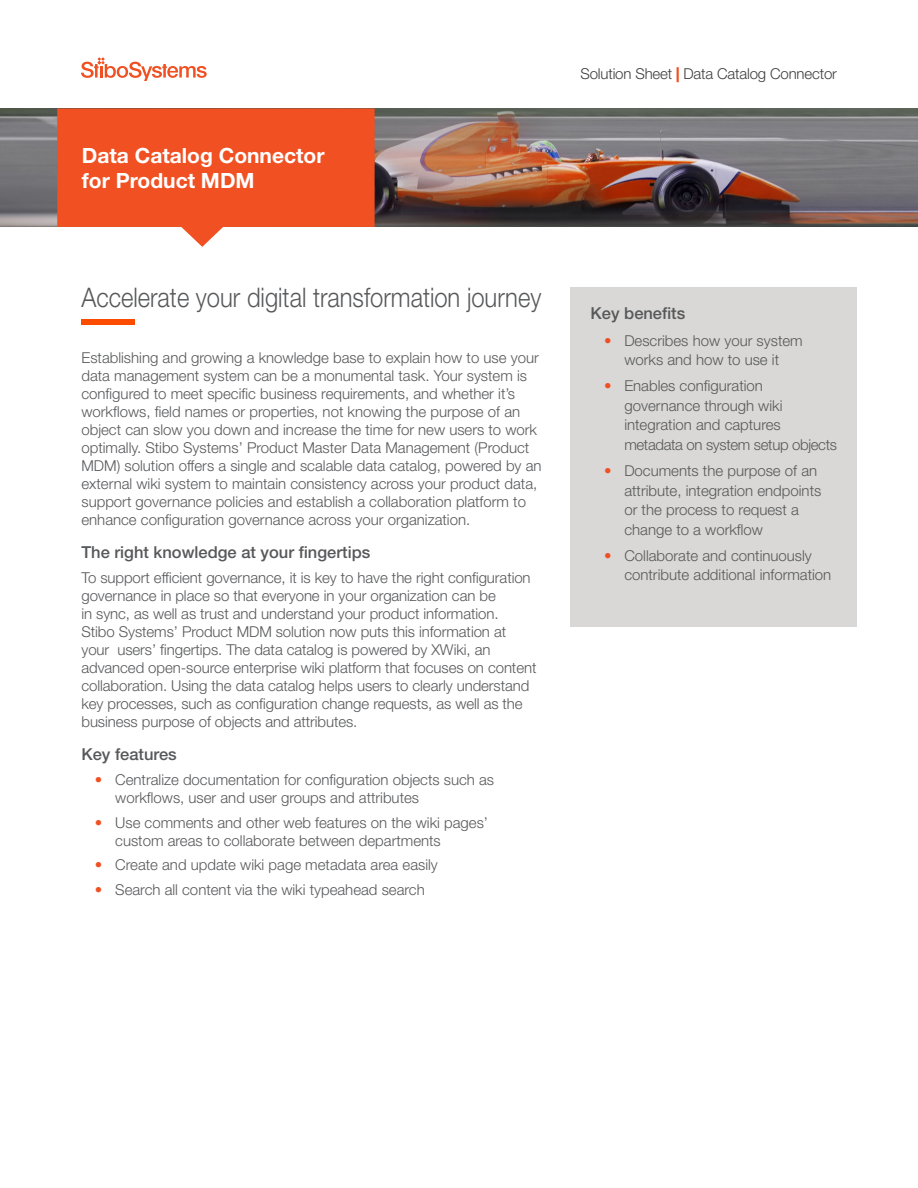
<style>
.page{position:relative;width:918px;height:1188px;background:#fff}
.page>*{position:absolute;margin:0;border:0;box-sizing:border-box;transform-origin:0 0}
.subhead{font:300 27px "Helvetica Neue LT Std";color:#57585a;scale:.88 1}
.t1{font:700 21px "Helvetica Neue LT Std";color:#fff}
.sub-subhead{font:500 16.5px "Helvetica Neue LT Std";color:#57585a}
.body{font:300 15px/18px "Helvetica Neue LT Std";color:#57585a}
.t2{font:300 15px "Helvetica Neue LT Std";letter-spacing:-.01em;color:#3e3e3f}
.s1{font-weight:800;color:#f05022}
.s2{color:#f05022}
</style>
<div class="page">
<svg style="left:81px;top:57px;width:126px;height:24px"></svg>
<img style="left:0;top:108px;width:918px;height:119px">
<svg style="left:57px;top:108px;width:318px;height:139px;background:#f1673f"></svg>
<div style="left:570px;top:287px;width:287px;height:339px;background:#d9d8d6"></div>
<div style="left:81px;top:320px;width:54px;height:5px;background:#fc4c02"></div>
<p class="t1" style="left:82px;top:142px;width:244px">Data Catalog Connector</p>
<p class="t1" style="left:82px;top:167px;width:174px">for Product MDM</p>
<p class="t2" style="left:580px;top:64px;width:258px">Solution Sheet <span class="s1">|</span> Data Catalog Connector</p>
<p class="subhead" style="left:81px;top:280px;width:524px">Accelerate your digital transformation journey</p>
<p class="body" style="left:81px;top:348px;width:462px">Establishing and growing a knowledge base to explain how to use your data management system can be a monumental task. Your system is configured to meet specific business requirements, and whether it’s workflows, field names or properties, not knowing the purpose of an object can slow you down and increase the time for new users to work optimally. Stibo Systems’ Product Master Data Management (Product MDM) solution offers a single and scalable data catalog, powered by an external wiki system to maintain consistency across your product data, support governance policies and establish a collaboration platform to enhance configuration governance across your organization.</p>
<p class="sub-subhead" style="left:81px;top:542px;width:290px">The right knowledge at your fingertips</p>
<p class="body" style="left:81px;top:568px;width:457px">To support efficient governance, it is key to have the right configuration governance in place so that everyone in your organization can be<br>in sync, as well as trust and understand your product information.<br>Stibo Systems’ Product MDM solution now puts this information at your users’ fingertips. The data catalog is powered by XWiki, an advanced open-source enterprise wiki platform that focuses on content collaboration. Using the data catalog helps users to clearly understand key processes, such as configuration change requests, as well as the business purpose of objects and attributes.</p>
<p class="sub-subhead" style="left:81px;top:744px;width:97px">Key features</p>
<p class="body" style="left:115px;top:770px;width:380px;text-indent:-20px"><span class="s2">•</span> Centralize documentation for configuration objects such as workflows, user and user groups and attributes</p>
<p class="body" style="left:115px;top:813px;width:374px;text-indent:-20px"><span class="s2">•</span> Use comments and other web features on the wiki pages’ custom areas to collaborate between departments</p>
<p class="body" style="left:95px;top:856px;width:344px"><span class="s2">•</span> Create and update wiki page metadata area easily</p>
<p class="body" style="left:95px;top:881px;width:331px"><span class="s2">•</span> Search all content via the wiki typeahead search</p>
<p class="sub-subhead" style="left:591px;top:304px;width:96px">Key benefits</p>
<p class="body" style="left:604px;top:330px;width:200px;line-height:19.5px;text-align:center"><span class="s2">•</span> Describes how your system works and how to use it</p>
<p class="body" style="left:624px;top:376px;width:214px;line-height:19.5px;text-indent:-20px"><span class="s2">•</span> Enables configuration governance through wiki integration and captures metadata on system setup objects</p>
<p class="body" style="left:624px;top:461px;width:198px;line-height:19.5px;text-indent:-20px"><span class="s2">•</span> Documents the purpose of an attribute, integration endpoints or the process to request a change to a workflow</p>
<p class="body" style="left:624px;top:545px;width:208px;line-height:19.5px;text-indent:-20px"><span class="s2">•</span> Collaborate and continuously contribute additional information</p>
</div>
